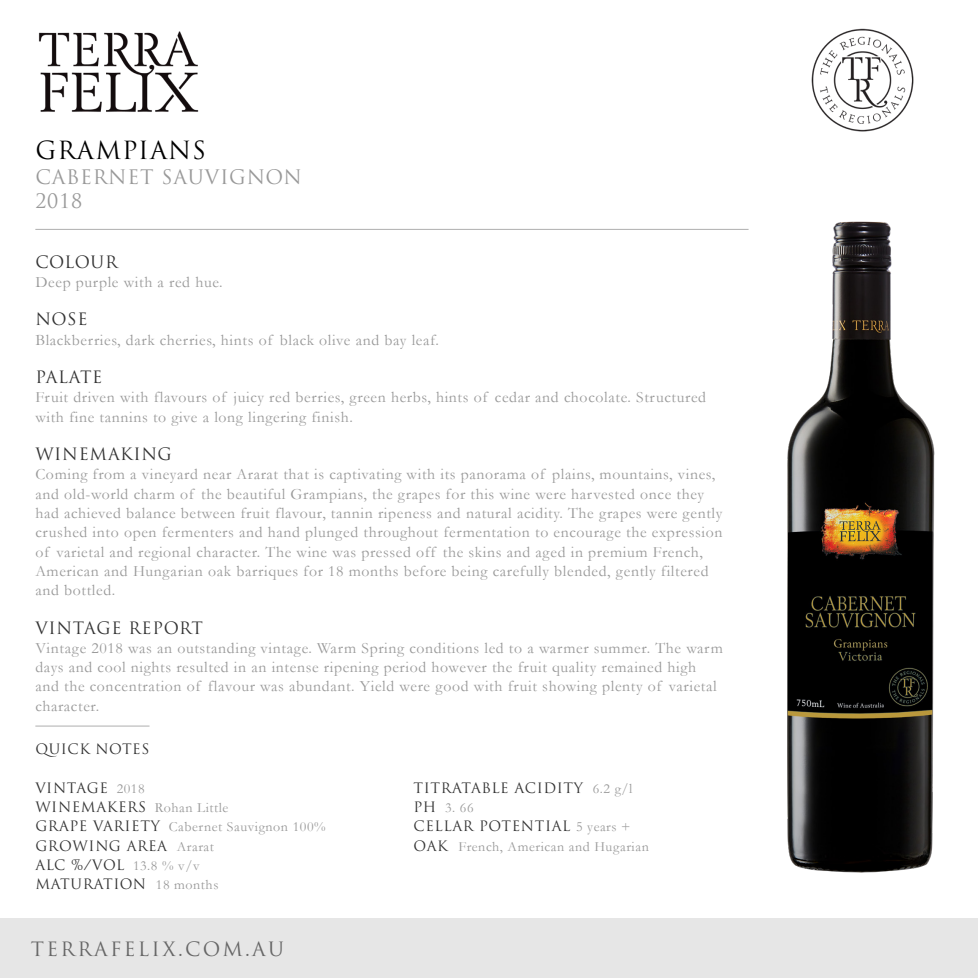
<style>
.page{position:relative;width:978px;height:978px;background:#fff}
.page>*{position:absolute;margin:0;border:0;box-sizing:border-box;transform-origin:0 0}
.t1{font:24.32px "Trajan Pro";letter-spacing:.04em;color:#000}
.t2{font:19.43px "Trajan Pro";letter-spacing:.04em;color:#999}
.t3{font:19.25px "Trajan Pro";letter-spacing:.12em;color:#666}
.t4{font:16.62px "Trajan Pro";letter-spacing:.04em;color:#333}
.Body_text{font:15.75px/19.2px "Garamond";letter-spacing:.04em;color:#999}
.t5{font:14px "Trajan Pro";letter-spacing:.04em;color:#333}
.t6{font:14px "Garamond";letter-spacing:.04em;color:#999}
.s1{font-family:"Garamond";color:#999}
.s2{font-family:"Trajan Pro";color:#333}
</style>
<div class="page">
<img style="left:38px;top:31px;width:161px;height:81px">
<img style="left:811px;top:28px;width:103px;height:104px">
<div style="left:0;top:918px;width:977px;height:59px;background:#e6e6e6"></div>
<hr style="left:35px;top:229px;width:713px;height:1px;background:#333">
<hr style="left:35px;top:725px;width:114px;height:1px;background:#333">
<img style="left:704px;top:221px;width:231px;height:652px">
<p class="t1" style="left:35px;top:135px;width:172px">GRAMPIANS</p>
<p class="t2" style="left:35px;top:164px;width:268px">CABERNET SAUVIGNON</p>
<p class="t2" style="left:35px;top:188px;width:48px">2018</p>
<p class="t4" style="left:35px;top:251px;width:84px">COLOUR</p>
<p class="Body_text" style="left:35px;top:272px;width:189px">Deep purple with a red hue.</p>
<p class="t4" style="left:35px;top:309px;width:54px">NOSE</p>
<p class="Body_text" style="left:35px;top:329px;width:405px">Blackberries, dark cherries, hints of black olive and bay leaf.</p>
<p class="t4" style="left:35px;top:366px;width:68px">PALATE</p>
<p class="Body_text" style="left:35px;top:387px;width:672px">Fruit driven with flavours of juicy red berries, green herbs, hints of cedar and chocolate. Structured with fine tannins to give a long lingering finish.</p>
<p class="t4" style="left:35px;top:443px;width:138px">WINEMAKING</p>
<p class="Body_text" style="left:35px;top:464px;width:688px">Coming from a vineyard near Ararat that is captivating with its panorama of plains, mountains, vines, and old-world charm of the beautiful Grampians, the grapes for this wine were harvested once they had achieved balance between fruit flavour, tannin ripeness and natural acidity. The grapes were gently crushed into open fermenters and hand plunged throughout fermentation to encourage the expression of varietal and regional character. The wine was pressed off the skins and aged in premium French, American and Hungarian oak barriques for 18 months before being carefully blended, gently filtered and bottled.</p>
<p class="t4" style="left:35px;top:617px;width:169px">VINTAGE REPORT</p>
<p class="Body_text" style="left:35px;top:637px;width:689px">Vintage 2018 was an outstanding vintage. Warm Spring conditions led to a warmer summer. The warm days and cool nights resulted in an intense ripening period however the fruit quality remained high and the concentration of flavour was abundant. Yield were good with fruit showing plenty of varietal character.</p>
<p class="t5" style="left:35px;top:740px;width:115px">QUICK NOTES</p>
<p class="t5" style="left:35px;top:778px;width:111px">VINTAGE <span class="s1">2018</span></p>
<p class="t5" style="left:413px;top:778px;width:220px">TITRATABLE ACIDITY <span class="s1">6.2 g/l</span></p>
<p class="t6" style="left:35px;top:798px;width:194px"><span class="s2">WINEMAKERS</span> Rohan Little</p>
<p class="t6" style="left:413px;top:798px;width:61px"><span class="s2">PH</span> 3. 66</p>
<p class="t6" style="left:35px;top:817px;width:292px"><span class="s2">GRAPE VARIETY</span> Cabernet Sauvignon 100%</p>
<p class="t5" style="left:413px;top:817px;width:218px">CELLAR POTENTIAL <span class="s1">5 years +</span></p>
<p class="t5" style="left:35px;top:836px;width:180px">GROWING AREA <span class="s1">Ararat</span></p>
<p class="t6" style="left:413px;top:836px;width:236px"><span class="s2">OAK</span> French, American and Hugarian</p>
<p class="t5" style="left:35px;top:855px;width:166px">ALC %/VOL <span class="s1">13.8 % v/v</span></p>
<p class="t5" style="left:35px;top:874px;width:184px">MATURATION <span class="s1">18 months</span></p>
<p class="t3" style="left:31px;top:936px;width:254px">TERRAFELIX.COM.AU</p>
</div>
